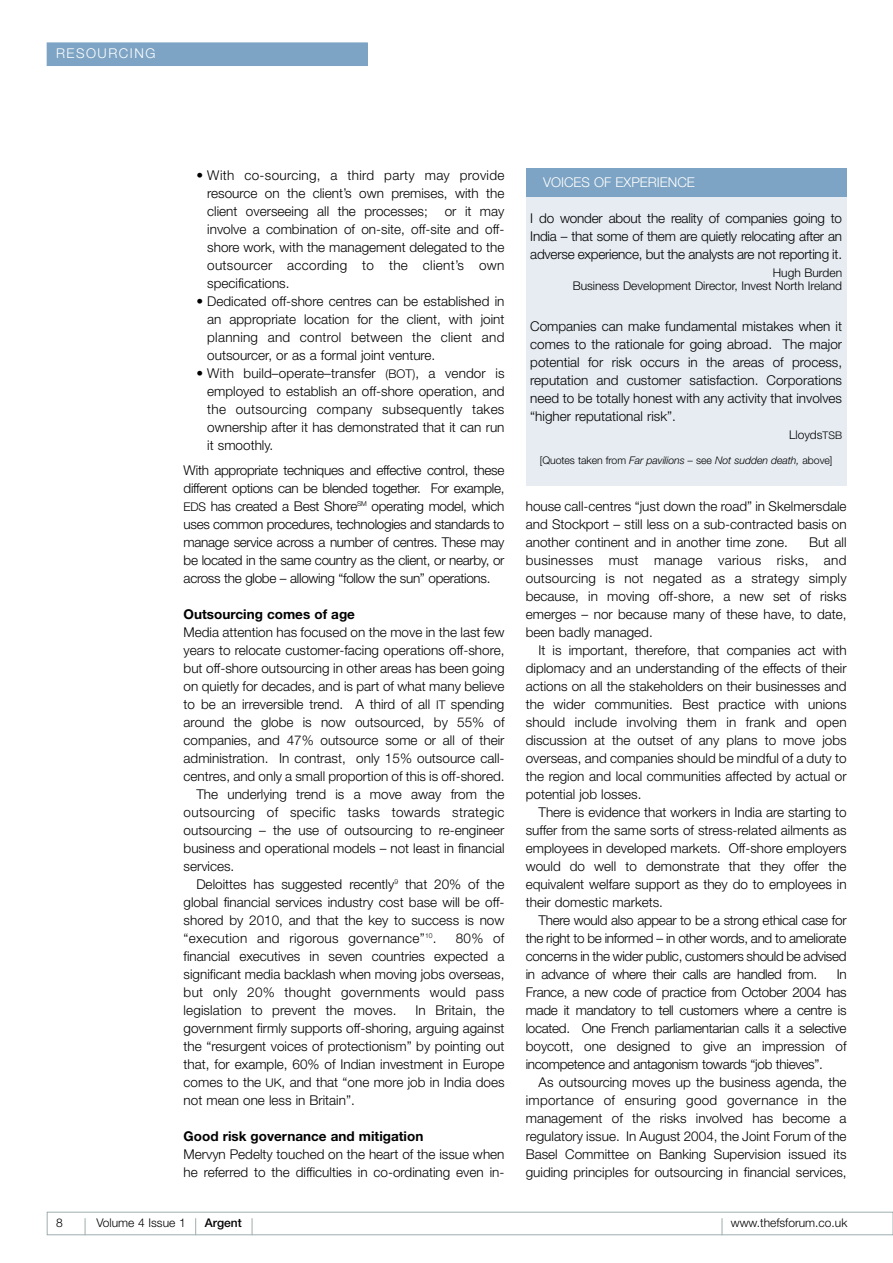
<style>
.page{position:relative;width:893px;height:1263px;background:#fff}
.page>*{position:absolute;margin:0;border:0;box-sizing:border-box;transform-origin:0 0}
.t1{font:300 13.5px/18px "Helvetica Neue";color:#000;text-align:justify}
.t2{font:300 13.5px "Helvetica Neue";letter-spacing:.02em;color:#000}
.t3{font:700 13.5px "Helvetica Neue";color:#000}
.t4{font:300 13.5px "Helvetica Neue";color:#fff}
.t5{font:300 13.5px "Helvetica Neue";letter-spacing:.11em;color:#fff}
.t6{font:300 12px/13.5px "Helvetica Neue";color:#000;text-align:right}
.t7{font:500 12px "Helvetica Neue";color:#000}
.t8{font:italic 300 10.5px "Helvetica Neue";letter-spacing:-.005em;color:#000}
.s1{font-size:12px}
.s2{font-size:10.5px}
.s3{font-style:normal}
</style>
<div class="page">
<div style="left:47px;top:43px;width:320px;height:23px;background:#7da4c4"></div>
<div style="left:47px;top:1212px;width:845px;height:23px;border:1px solid #9fadad"></div>
<svg style="left:195px;top:1218px;width:1px;height:17px"></svg>
<svg style="left:252px;top:1218px;width:1px;height:17px"></svg>
<svg style="left:85px;top:1218px;width:1px;height:17px"></svg>
<svg style="left:721px;top:1218px;width:1px;height:17px"></svg>
<div style="left:525px;top:168px;width:321px;height:317px;background:#e6ecf2"></div>
<div style="left:525px;top:168px;width:321px;height:29px;background:#7da4c4"></div>
<p class="t5" style="left:56px;top:48px;width:101px">RESOURCING</p>
<p class="t1" style="left:207px;top:167px;width:299px;text-indent:-11px">• With co-sourcing, a third party may provide resource on the client’s own premises, with the client overseeing all the processes;</p>
<p class="t1" style="left:207px;top:203px;width:299px;text-indent:237px">or it may involve a combination of on-site, off-site and off&shy;shore work, with the management delegated to the outsourcer according to the client’s own specifications.</p>
<p class="t1" style="left:207px;top:293px;width:299px;text-indent:-11px">• Dedicated off-shore centres can be established in an appropriate location for the client, with joint planning and control between the client and outsourcer, or as a formal joint venture.</p>
<p class="t1" style="left:207px;top:365px;width:299px;text-indent:-11px">• With build–operate–transfer <span class="s1">(BOT)</span>, a vendor is employed to establish an off-shore operation, and the outsourcing company subsequently takes ownership after it has demonstrated that it can run it smoothly.</p>
<p class="t1" style="left:184px;top:462px;width:322px">With appropriate techniques and effective control, these different options can be blended together. For example, <span class="s1">EDS</span> has created a Best Shore<sup>SM</sup> operating model, which uses common procedures, technologies and standards to manage service across a number of centres. These may be located in the same country as the client, or nearby, or across the globe – allowing “follow the sun” operations.</p>
<p class="t3" style="left:184px;top:609px;width:173px">Outsourcing comes of age</p>
<p class="t1" style="left:184px;top:624px;width:322px">Media attention has focused on the move in the last few</p>
<p class="t1" style="left:184px;top:642px;width:322px">years to relocate customer-facing operations off-shore,</p>
<p class="t1" style="left:184px;top:660px;width:322px">but off-shore outsourcing in other areas has been going</p>
<p class="t1" style="left:184px;top:678px;width:322px">on quietly for decades, and is part of what many believe</p>
<p class="t1" style="left:184px;top:696px;width:322px">to be an irreversible trend. A third of all <span class="s1">IT</span> spending</p>
<p class="t1" style="left:184px;top:714px;width:322px">around the globe is now outsourced, by 55% of</p>
<p class="t1" style="left:184px;top:732px;width:322px">companies, and 47% outsource some or all of their</p>
<p class="t1" style="left:184px;top:750px;width:322px">administration. In contrast, only 15% outsource call-</p>
<p class="t1" style="left:184px;top:768px;width:322px">centres, and only a small proportion of this is off-shored.</p>
<p class="t1" style="left:196px;top:786px;width:309px">The underlying trend is a move away from the</p>
<p class="t2" style="left:184px;top:807px;width:322px">outsourcing of specific tasks towards strategic</p>
<p class="t1" style="left:184px;top:822px;width:322px">outsourcing – the use of outsourcing to re-engineer</p>
<p class="t1" style="left:184px;top:840px;width:322px">business and operational models – not least in financial</p>
<p class="t1" style="left:184px;top:858px;width:52px">services.</p>
<p class="t1" style="left:196px;top:876px;width:309px">Deloittes has suggested recently<sup>9</sup> that 20% of the</p>
<p class="t1" style="left:184px;top:894px;width:322px">global financial services industry cost base will be off-</p>
<p class="t1" style="left:184px;top:912px;width:322px">shored by 2010, and that the key to success is now</p>
<p class="t2" style="left:184px;top:933px;width:254px">“execution and rigorous governance”<sup>10</sup>.</p>
<p class="t1" style="left:184px;top:930px;width:322px;text-indent:272px">80% of financial executives in seven countries expected a significant media backlash when moving jobs overseas, but only 20% thought governments would pass legislation to prevent the moves.</p>
<p class="t1" style="left:184px;top:1002px;width:322px;text-indent:232px">In Britain, the government firmly supports off-shoring, arguing against the “resurgent voices of protectionism” by pointing out that, for example, 60% of Indian investment in Europe comes to the <span class="s1">UK</span>, and that “one more job in India does not mean one less in Britain”.</p>
<p class="t3" style="left:184px;top:1131px;width:241px">Good risk governance and mitigation</p>
<p class="t1" style="left:184px;top:1146px;width:322px">Mervyn Pedelty touched on the heart of the issue when he referred to the difficulties in co-ordinating even in-</p>
<p class="t4" style="left:543px;top:177px;width:153px">VOICES OF EXPERIENCE</p>
<p class="t1" style="left:530px;top:210px;width:313px">I do wonder about the reality of companies going to India – that some of them are quietly relocating after an adverse experience, but the analysts are not reporting it.</p>
<p class="t6" style="left:572px;top:267px;width:271px">Hugh Burden<br>Business Development Director, Invest North Ireland</p>
<p class="t1" style="left:530px;top:318px;width:313px">Companies can make fundamental mistakes when it comes to the rationale for going abroad. The major potential for risk occurs in the areas of process, reputation and customer satisfaction. Corporations need to be totally honest with any activity that involves “higher reputational risk”.</p>
<p class="t6" style="left:789px;top:429px;width:54px">Lloyds<span class="s2">TSB</span></p>
<p class="t8" style="left:540px;top:457px;width:294px"><span class="s3">[Quotes taken from</span> Far pavilions – <span class="s3">see</span> Not sudden death, <span class="s3">above]</span></p>
<p class="t1" style="left:525px;top:498px;width:322px">house call-centres “just down the road” in Skelmersdale and Stockport – still less on a sub-contracted basis on another continent and in another time zone.</p>
<p class="t1" style="left:525px;top:534px;width:322px;text-indent:283px">But all businesses must manage various risks, and outsourcing is not negated as a strategy simply because, in moving off-shore, a new set of risks emerges – nor because many of these have, to date, been badly managed.</p>
<p class="t1" style="left:525px;top:642px;width:322px;text-indent:13px">It is important, therefore, that companies act with diplomacy and an understanding of the effects of their actions on all the stakeholders on their businesses and the wider communities. Best practice with unions should include involving them in frank and open discussion at the outset of any plans to move jobs overseas, and companies should be mindful of a duty to the region and local communities affected by actual or potential job losses.</p>
<p class="t1" style="left:525px;top:804px;width:322px;text-indent:13px">There is evidence that workers in India are starting to suffer from the same sorts of stress-related ailments as employees in developed markets. Off-shore employers would do well to demonstrate that they offer the equivalent welfare support as they do to employees in their domestic markets.</p>
<p class="t1" style="left:525px;top:912px;width:322px;text-indent:13px">There would also appear to be a strong ethical case for the right to be informed – in other words, and to ameliorate concerns in the wider public, customers should be advised in advance of where their calls are handled from.</p>
<p class="t1" style="left:525px;top:966px;width:322px;text-indent:311px">In France, a new code of practice from October 2004 has made it mandatory to tell customers where a centre is located. One French parliamentarian calls it a selective boycott, one designed to give an impression of incompetence and antagonism towards “job thieves”.</p>
<p class="t1" style="left:525px;top:1074px;width:322px;text-indent:13px">As outsourcing moves up the business agenda, the importance of ensuring good governance in the management of the risks involved has become a regulatory issue. In August 2004, the Joint Forum of the Basel Committee on Banking Supervision issued its guiding principles for outsourcing in financial services,</p>
<p class="t6" style="left:56px;top:1217px;width:8px">8</p>
<p class="t6" style="left:96px;top:1217px;width:91px">Volume 4 Issue 1</p>
<p class="t7" style="left:205px;top:1218px;width:38px">Argent</p>
<p class="t6" style="left:730px;top:1217px;width:118px">www.thefsforum.co.uk</p>
</div>
